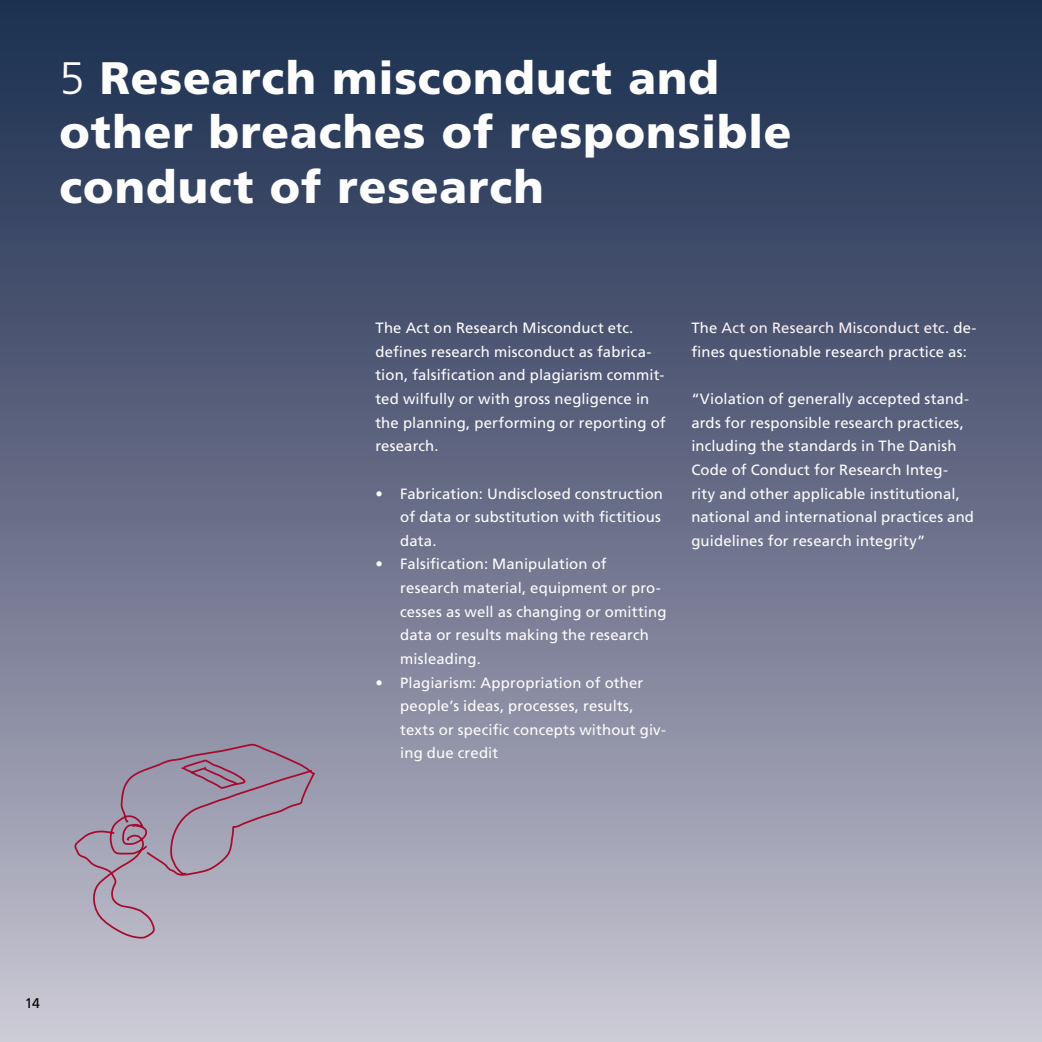
<style>
.page{position:relative;width:1042px;height:1042px;background:#fff}
.page>*{position:absolute;margin:0;border:0;box-sizing:border-box;transform-origin:0 0}
.t1{font:900 45.5px/54.6px "Frutiger LT Std";letter-spacing:.02em;color:#fdfdfd}
.t2{font:14.88px/23.6px "Frutiger LT Std";letter-spacing:.01em;color:#fdfdfd}
.t3{font:14px "Frutiger LT Std";color:#000}
.s1{font-weight:300}
.s2{color:#fbf0f6}
</style>
<div class="page">
<div style="left:0;top:0;width:1042px;height:1042px;background:linear-gradient(to bottom,#142749,#c7c3d1)"></div>
<svg style="left:74px;top:736px;width:242px;height:204px;background:#a49eb0"></svg>
<h1 class="t1" style="left:60px;top:50px;width:733px"><span class="s1">5</span> Research misconduct and other breaches of responsible conduct of research</h1>
<p class="t2" style="left:375px;top:316px;width:292px">The Act on Research Misconduct etc. defines research misconduct as fabrica&shy;tion, falsification and plagiarism commit&shy;ted wilfully or with gross negligence in the planning, performing or reporting of research.</p>
<p class="t2" style="left:400px;top:482px;width:264px;text-indent:-25px">• Fabrication: Undisclosed construction of data or substitution with fictitious data.</p>
<p class="t2" style="left:400px;top:552px;width:268px;text-indent:-25px">• Falsification: Manipulation of research material, equipment or pro&shy;cesses as well as changing or omitting data or results making the research misleading.</p>
<p class="t2" style="left:400px;top:670px;width:267px;text-indent:-25px">• Plagiarism: Appropriation of other people’s ideas, processes, results, texts or specific concepts without giv&shy;ing due credit</p>
<p class="t2" style="left:691px;top:316px;width:287px">The <span class="s2">Act on Research Misconduct etc</span>. de&shy;fines questionable research practice as:</p>
<p class="t2" style="left:691px;top:387px;width:284px">“Violation of generally accepted stand&shy;ards for responsible research practices, including the standards in The Danish Code of Conduct for Research Integ&shy;rity and other applicable institutional, national and international practices and guidelines for research integrity”</p>
<p class="t3" style="left:25px;top:994px;width:17px">14</p>
</div>
